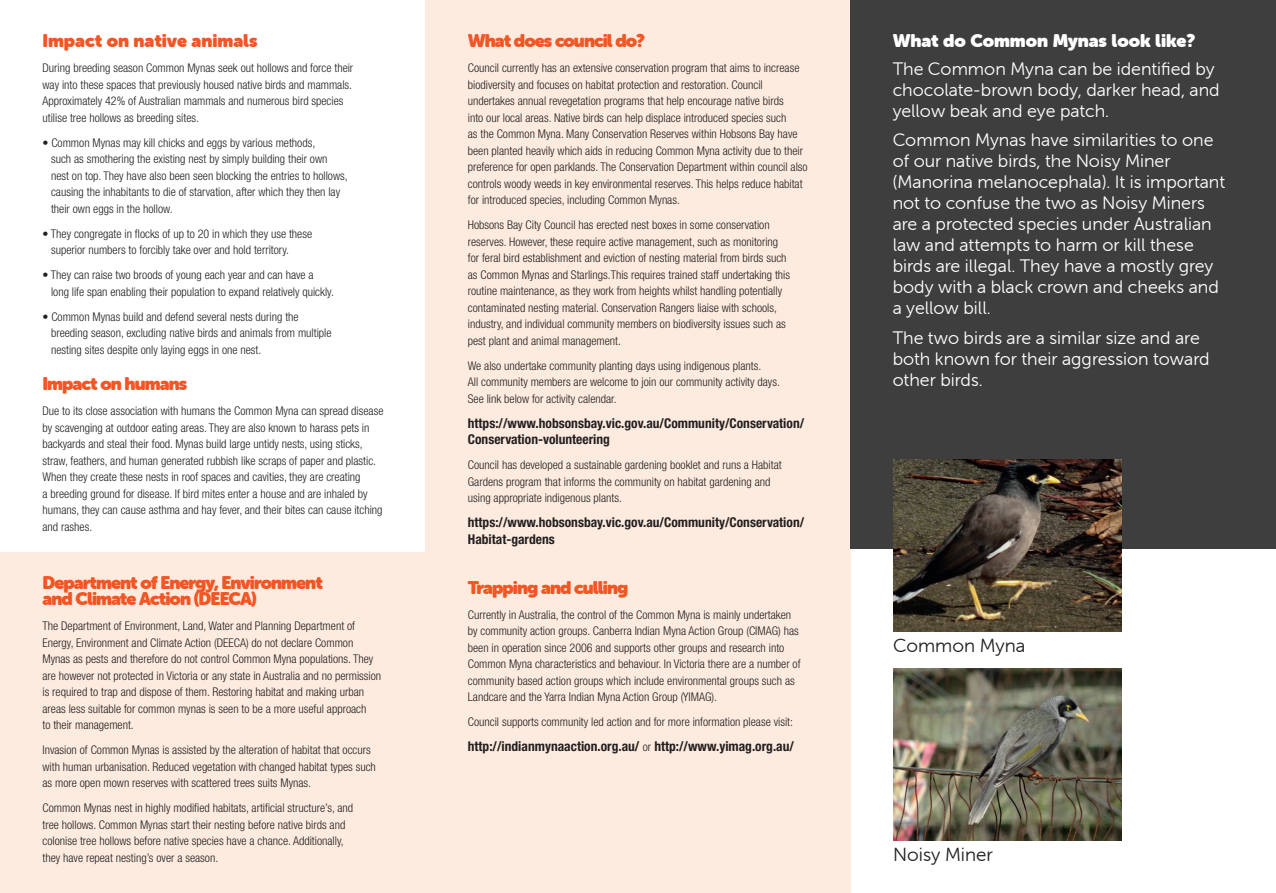
<style>
.page{position:relative;width:1276px;height:893px;background:#fff}
.page>*{position:absolute;margin:0;border:0;box-sizing:border-box;transform-origin:0 0}
.t1{font:18.9px "Museo Sans Rounded 300";color:#231f20}
.t2{font:18px/21px "Museo Sans Rounded 300";color:#fff}
.t3{font:18px/16.5px "Museo Sans Rounded";letter-spacing:-.05em;color:#f15624}
.t4{font:18px "Museo Sans Rounded";color:#fff}
.t5{font:18px "Museo Sans Rounded";color:#f15624}
.t6{font:700 condensed 13.5px/16.5px "Helvetica Neue LT Std";color:#231f20}
.t7{font:300 condensed 12px/16.5px "Helvetica Neue LT Std";color:#231f20}
.s1{font-weight:300;font-size:12px}
</style>
<div class="page">
<img style="left:893px;top:669px;width:229px;height:171px">
<div style="left:0;top:553px;width:442px;height:340px;background:#fdebdf"></div>
<div style="left:425px;top:0;width:425px;height:893px;background:#fdebdf"></div>
<div style="left:850px;top:0;width:426px;height:549px;background:#3e3e3f"></div>
<img style="left:893px;top:460px;width:228px;height:171px">
<h2 class="t5" style="left:43px;top:30px;width:216px">Impact on native animals</h2>
<p class="t7" style="left:43px;top:60px;width:312px">During breeding season Common Mynas seek out hollows and force their way into these spaces that previously housed native birds and mammals.<br>Approximately 42% of Australian mammals and numerous bird species utilise tree hollows as breeding sites.</p>
<p class="t7" style="left:51px;top:134px;width:298px;text-indent:-9px">• Common Mynas may kill chicks and eggs by various methods,<br>such as smothering the existing nest by simply building their own nest on top. They have also been seen blocking the entries to hollows, causing the inhabitants to die of starvation, after which they then lay their own eggs in the hollow.</p>
<p class="t7" style="left:51px;top:225px;width:262px;text-indent:-9px">• They congregate in flocks of up to 20 in which they use these superior numbers to forcibly take over and hold territory.</p>
<p class="t7" style="left:51px;top:267px;width:284px;text-indent:-9px">• They can raise two broods of young each year and can have a long life span enabling their population to expand relatively quickly.</p>
<p class="t7" style="left:51px;top:308px;width:282px;text-indent:-9px">• Common Mynas build and defend several nests during the breeding season, excluding native birds and animals from multiple nesting sites despite only laying eggs in one nest.</p>
<h2 class="t3" style="left:43px;top:376px;width:146px">Impact on humans</h2>
<p class="t7" style="left:43px;top:403px;width:342px">Due to its close association with humans the Common Myna can spread disease by scavenging at outdoor eating areas. They are also known to harass pets in backyards and steal their food. Mynas build large untidy nests, using sticks, straw, feathers, and human generated rubbish like scraps of paper and plastic.<br>When they create these nests in roof spaces and cavities, they are creating<br>a breeding ground for disease. If bird mites enter a house and are inhaled by humans, they can cause asthma and hay fever, and their bites can cause itching and rashes.</p>
<h2 class="t3" style="left:43px;top:574px;width:282px">Department of Energy, Environment and Climate Action (DEECA)</h2>
<p class="t7" style="left:43px;top:618px;width:340px">The Department of Environment, Land, Water and Planning Department of Energy, Environment and Climate Action (DEECA) do not declare Common Mynas as pests and therefore do not control Common Myna populations. They are however not protected in Victoria or any state in Australia and no permission is required to trap and dispose of them. Restoring habitat and making urban areas less suitable for common mynas is seen to be a more useful approach<br>to their management.</p>
<p class="t7" style="left:43px;top:742px;width:335px">Invasion of Common Mynas is assisted by the alteration of habitat that occurs with human urbanisation. Reduced vegetation with changed habitat types such as more open mown reserves with scattered trees suits Mynas.</p>
<p class="t7" style="left:43px;top:800px;width:312px">Common Mynas nest in highly modified habitats, artificial structure’s, and tree hollows. Common Mynas start their nesting before native birds and colonise tree hollows before native species have a chance. Additionally, they have repeat nesting’s over a season.</p>
<h2 class="t3" style="left:468px;top:33px;width:179px">What does council do?</h2>
<p class="t7" style="left:468px;top:60px;width:341px">Council currently has an extensive conservation program that aims to increase biodiversity and focuses on habitat protection and restoration. Council undertakes annual revegetation programs that help encourage native birds<br>into our local areas. Native birds can help displace introduced species such<br>as the Common Myna. Many Conservation Reserves within Hobsons Bay have been planted heavily which aids in reducing Common Myna activity due to their preference for open parklands. The Conservation Department within council also controls woody weeds in key environmental reserves. This helps reduce habitat for introduced species, including Common Mynas.</p>
<p class="t7" style="left:468px;top:217px;width:324px">Hobsons Bay City Council has erected nest boxes in some conservation reserves. However, these require active management, such as monitoring for feral bird establishment and eviction of nesting material from birds such as Common Mynas and Starlings.This requires trained staff undertaking this routine maintenance, as they work from heights whilst handling potentially contaminated nesting material. Conservation Rangers liaise with schools, industry, and individual community members on biodiversity issues such as pest plant and animal management.</p>
<p class="t7" style="left:468px;top:357px;width:314px">We also undertake community planting days using indigenous plants.<br>All community members are welcome to join our community activity days.<br>See link below for activity calendar.</p>
<p class="t6" style="left:468px;top:415px;width:338px">https://www.hobsonsbay.vic.gov.au/Community/Conservation/<br>Conservation-volunteering</p>
<p class="t7" style="left:468px;top:457px;width:315px">Council has developed a sustainable gardening booklet and runs a Habitat<br>Gardens program that informs the community on habitat gardening and using appropriate indigenous plants.</p>
<p class="t6" style="left:468px;top:514px;width:338px">https://www.hobsonsbay.vic.gov.au/Community/Conservation/<br>Habitat-gardens</p>
<h2 class="t3" style="left:468px;top:579px;width:162px">Trapping and culling</h2>
<p class="t7" style="left:468px;top:606px;width:334px">Currently in Australia, the control of the Common Myna is mainly undertaken by community action groups. Canberra Indian Myna Action Group (CIMAG) has been in operation since 2006 and supports other groups and research into Common Myna characteristics and behaviour. In Victoria there are a number of community based action groups which include environmental groups such as Landcare and the Yarra Indian Myna Action Group (YIMAG).</p>
<p class="t7" style="left:468px;top:714px;width:327px">Council supports community led action and for more information please visit:</p>
<p class="t6" style="left:468px;top:738px;width:328px">http://indianmynaaction.org.au/ <span class="s1">or</span> http://www.yimag.org.au/</p>
<h2 class="t4" style="left:892px;top:30px;width:304px">What do Common Mynas look like?</h2>
<h2 class="t2" style="left:892px;top:58px;width:328px">The Common Myna can be identified by chocolate-brown body, darker head, and yellow beak and eye patch.</h2>
<p class="t2" style="left:892px;top:130px;width:334px">Common Mynas have similarities to one of our native birds, the Noisy Miner (Manorina melanocephala). It is important not to confuse the two as Noisy Miners are a protected species under Australian law and attempts to harm or kill these birds are illegal. They have a mostly grey body with a black crown and cheeks and a yellow bill.</p>
<h2 class="t2" style="left:892px;top:327px;width:318px">The two birds are a similar size and are both known for their aggression toward other birds.</h2>
<h1 class="t1" style="left:893px;top:635px;width:134px">Common Myna</h1>
<h1 class="t1" style="left:893px;top:844px;width:101px">Noisy Miner</h1>
</div>
